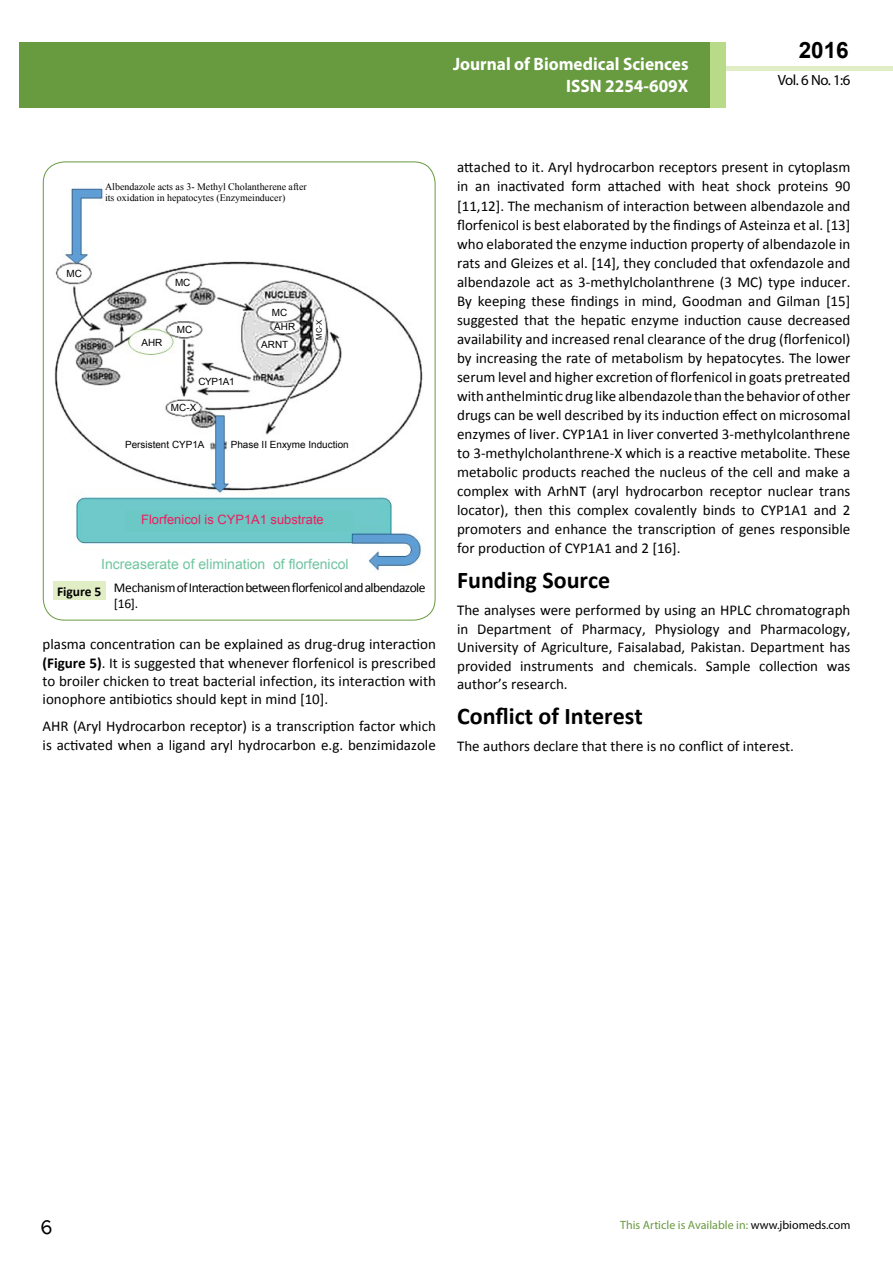
<style>
.page{position:relative;width:893px;height:1263px;background:#fff}
.page>*{position:absolute;margin:0;border:0;box-sizing:border-box;transform-origin:0 0}
.t1{font:25.5px "Tunga";color:#000}
.t2{font:700 24px "Calibri";color:#000}
.t3{font:700 22.5px "Arial";color:#000}
.t4{font:700 18px/21.6px "Myriad Pro";color:#fff;text-align:right;scale:.96 1}
.t5{font:15px/19px "Calibri";color:#000;text-align:justify}
.t6{font:14.85px "Myriad Pro";color:#000}
.t7{font:13.95px "Arial";color:#6fc59e}
.t8{font:13.5px/16.2px "Calibri";letter-spacing:-.04em;color:#000}
.t9{font:700 13.5px "Calibri";color:#000}
.t10{font:12.9px "Arial";color:#ed1c5d}
.t11{font:12px "Myriad Pro";color:#689a40}
.t12{font:9.9px/11.9px "Times New Roman";color:#000}
.t13{font:9.9px/18px "Arial";color:#000}
.t14{font:7.65px "Arial";color:#000}
.s1{font-weight:700}
.s2{color:#000}
</style>
<div class="page">
<div style="left:722px;top:66px;width:171px;height:5px;background:#e1eec5"></div>
<div style="left:19px;top:42px;width:706px;height:66px;background:#689a40"></div>
<div style="left:710px;top:42px;width:15px;height:66px;background:#b9da89"></div>
<img style="left:54px;top:188px;width:369px;height:383px">
<div style="left:126px;top:510px;width:228px;height:22px;background:#6cc8c5"></div>
<div style="left:92px;top:555px;width:264px;height:18px;background:#fff"></div>
<div style="left:315px;top:316px;width:9px;height:27px;background:#fff;border-radius:50%"></div>
<svg style="left:260px;top:338px;width:30px;height:13px"></svg>
<div style="left:268px;top:306px;width:22px;height:13px;background:#fff;border-radius:50%"></div>
<div style="left:274px;top:322px;width:22px;height:11px;background:#fff;border-radius:50%"></div>
<div style="left:120px;top:438px;width:88px;height:17px;background:#fff"></div>
<div style="left:230px;top:438px;width:122px;height:17px;background:#fff"></div>
<svg style="left:197px;top:374px;width:47px;height:14px"></svg>
<div style="left:63px;top:268px;width:22px;height:12px;background:#fff;border-radius:50%"></div>
<div style="left:172px;top:275px;width:22px;height:13px;background:#fff;border-radius:50%"></div>
<div style="left:173px;top:323px;width:22px;height:13px;background:#fff;border-radius:50%"></div>
<div style="left:169px;top:401px;width:29px;height:12px;background:#fff;border-radius:50%"></div>
<div style="left:138px;top:331px;width:30px;height:18px;background:#fff;border-radius:50%"></div>
<div style="left:104px;top:179px;width:212px;height:31px;background:#fff"></div>
<div style="left:53px;top:581px;width:52px;height:19px;background:#e1eec5"></div>
<p class="t4" style="left:453px;top:53px;width:247px">Journal of Biomedical Sciences<br>ISSN 2254-609X</p>
<h3 class="t3" style="left:799px;top:35px;width:52px">2016</h3>
<p class="t6" style="left:778px;top:71px;width:74px">Vol. 6 No. 1:6</p>
<p class="t12" style="left:105px;top:180px;width:203px">Albendazole acts as 3- Methyl Cholantherene after its oxidation in hepatocytes (Enzymeinducer)</p>
<p class="t13" style="left:67px;top:265px;width:17px">MC</p>
<p class="t13" style="left:141px;top:333px;width:22px">AHR</p>
<p class="t13" style="left:175px;top:273px;width:17px">MC</p>
<p class="t13" style="left:177px;top:321px;width:17px">MC</p>
<p class="t13" style="left:198px;top:373px;width:38px">CYP1A1</p>
<p class="t13" style="left:171px;top:399px;width:27px">MC-X</p>
<p class="t13" style="left:272px;top:303px;width:17px">MC</p>
<p class="t13" style="left:261px;top:318px;width:35px;text-indent:13px">AHR<br>ARNT</p>
<p class="t14" style="left:314px;top:340px;width:21px;rotate:-90deg">MC-X</p>
<p class="t13" style="left:125px;top:436px;width:81px">Persistent CYP1A</p>
<p class="t13" style="left:231px;top:435px;width:119px">Phase II Enxyme Induction</p>
<p class="t10" style="left:141px;top:511px;width:184px">Florfenicol is CYP1A1 substrate</p>
<p class="t7" style="left:101px;top:555px;width:249px">Increaserate of elimination of florfenicol</p>
<p class="t8" style="left:114px;top:579px;width:313px">MechanismofInteractionbetweenflorfenicolandalbendazole [16].</p>
<p class="t9" style="left:57px;top:583px;width:46px">Figure 5</p>
<p class="t5" style="left:43px;top:635px;width:395px;line-height:18.5px">plasma concentration can be explained as drug-drug interaction <span class="s1">(Figure 5)</span>. It is suggested that whenever florfenicol is prescribed to broiler chicken to treat bacterial infection, its interaction with ionophore antibiotics should kept in mind [10].</p>
<p class="t5" style="left:43px;top:717px;width:395px;line-height:18.5px">AHR (Aryl Hydrocarbon receptor) is a transcription factor which is activated when a ligand aryl hydrocarbon e.g. benzimidazole</p>
<p class="t5" style="left:457px;top:158px;width:395px">attached to it. Aryl hydrocarbon receptors present in cytoplasm in an inactivated form attached with heat shock proteins 90 [11,12]. The mechanism of interaction between albendazole and florfenicol is best elaborated by the findings of Asteinza et al. [13] who elaborated the enzyme induction property of albendazole in rats and Gleizes et al. [14], they concluded that oxfendazole and albendazole act as 3-methylcholanthrene (3 MC) type inducer.<br>By keeping these findings in mind, Goodman and Gilman [15] suggested that the hepatic enzyme induction cause decreased availability and increased renal clearance of the drug (florfenicol) by increasing the rate of metabolism by hepatocytes. The lower serum level and higher excretion of florfenicol in goats pretreated with anthelmintic drug like albendazole than the behavior of other drugs can be well described by its induction effect on microsomal enzymes of liver. CYP1A1 in liver converted 3-methylcolanthrene to 3-methylcholanthrene-X which is a reactive metabolite. These metabolic products reached the nucleus of the cell and make a complex with ArhNT (aryl hydrocarbon receptor nuclear trans locator), then this complex covalently binds to CYP1A1 and 2 promoters and enhance the transcription of genes responsible for production of CYP1A1 and 2 [16].</p>
<h2 class="t2" style="left:457px;top:565px;width:155px">Funding Source</h2>
<p class="t5" style="left:457px;top:601px;width:395px;line-height:18.5px">The analyses were performed by using an HPLC chromatograph in Department of Pharmacy, Physiology and Pharmacology, University of Agriculture, Faisalabad, Pakistan. Department has provided instruments and chemicals. Sample collection was author’s research.</p>
<h2 class="t2" style="left:457px;top:701px;width:187px">Conflict of Interest</h2>
<p class="t5" style="left:457px;top:736px;width:338px">The authors declare that there is no conflict of interest.</p>
<h1 class="t1" style="left:40px;top:1210px;width:14px">6</h1>
<p class="t11" style="left:620px;top:1218px;width:232px">This Article is Available in: <span class="s2">www.jbiomeds.com</span></p>
</div>
